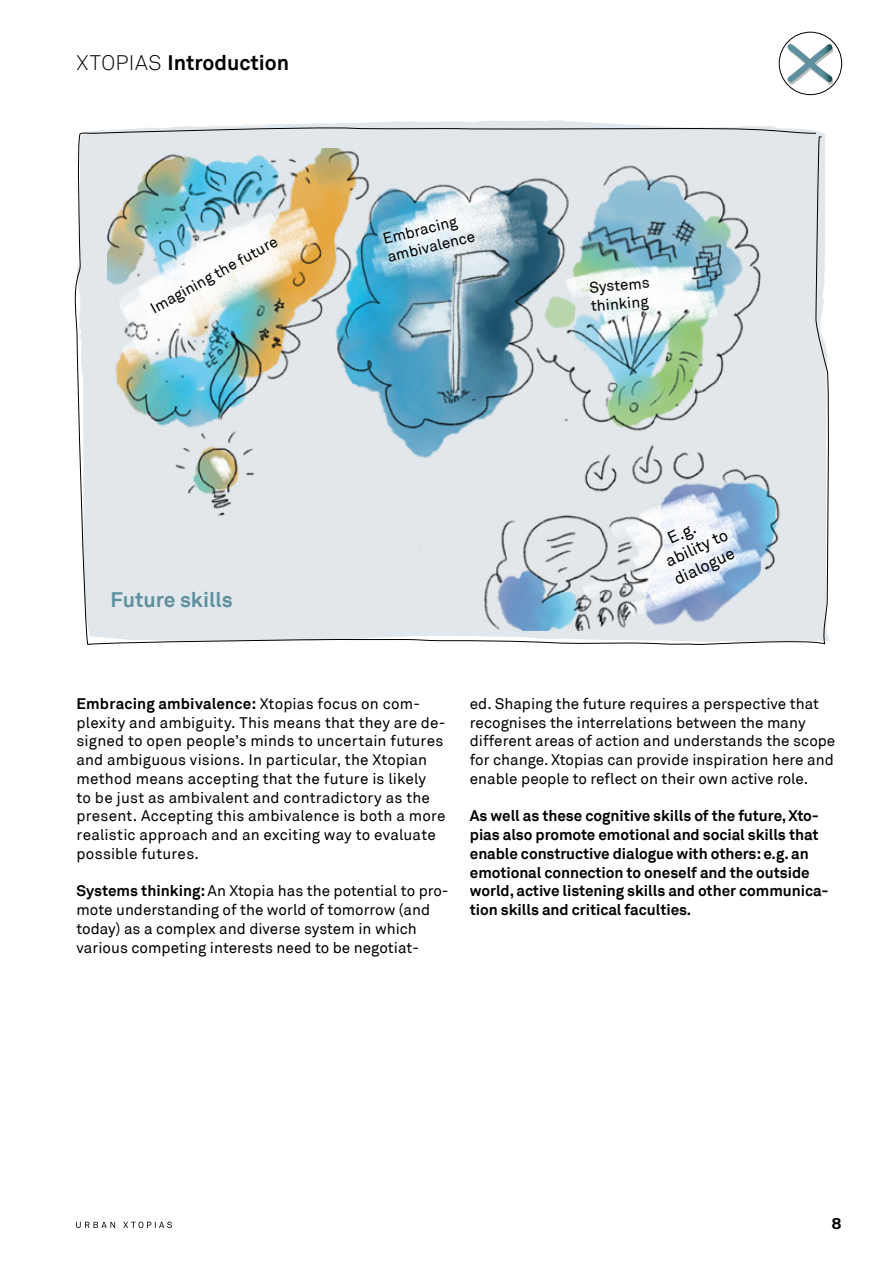
<style>
.page{position:relative;width:893px;height:1263px;background:#fff}
.page>*{position:absolute;margin:0;border:0;box-sizing:border-box;transform-origin:0 0}
.t1{font:700 21px "Akkurat";color:#000}
.t2{font:700 21px "Akkurat";color:#5f909f}
.t3{font:16.5px/19.8px "Akkurat";color:#000}
.t4{font:700 15.75px "Akkurat";color:#000;scale:1.14 1}
.t5{font:15.3px/18.8px "Akkurat";color:#000}
.t6{font:700 15.3px/18.8px "Akkurat";letter-spacing:-.005em;color:#000}
.s1{font-weight:300}
.s2{font-weight:700}
</style>
<div class="page">
<div style="left:779px;top:32px;width:63px;height:63px;border:1px solid #000;border-radius:50%"></div>
<svg style="left:782px;top:39px;width:56px;height:50px"></svg>
<svg style="left:76px;top:1221px;width:96px;height:7px"></svg>
<svg style="left:74px;top:126px;width:756px;height:519px;background:#dce1e5"></svg>
<img style="left:108px;top:149px;width:679px;height:481px">
<h1 class="t1" style="left:77px;top:49px;width:214px"><span class="s1">XTOPIAS</span> Introduction</h1>
<p class="t5" style="left:147px;top:301px;width:144px;rotate:-29deg">Imagining the future</p>
<p class="t5" style="left:381px;top:231px;width:91px;line-height:18.3px;rotate:-14deg">Embracing ambivalence</p>
<h1 class="t2" style="left:111px;top:586px;width:124px">Future skills</h1>
<p class="t5" style="left:589px;top:279px;width:62px;line-height:18.3px;rotate:-5deg">Systems thinking</p>
<p class="t3" style="left:654px;top:535px;width:68px;text-indent:11px;rotate:-25deg">E.g. ability to dialogue</p>
<p class="t5" style="left:77px;top:694px;width:371px"><span class="s2">Embracing ambivalence:</span> Xtopias focus on com&shy;plexity and ambiguity. This means that they are de&shy;signed to open people’s minds to uncertain futures and ambiguous visions. In particular, the Xtopian method means accepting that the future is likely<br>to be just as ambivalent and contradictory as the present. Accepting this ambivalence is both a more realistic approach and an exciting way to evaluate possible futures.</p>
<p class="t5" style="left:77px;top:882px;width:374px"><span class="s2">Systems thinking:</span> An Xtopia has the potential to pro&shy;mote understanding of the world of tomorrow (and today) as a complex and diverse system in which various competing interests need to be negotiat-</p>
<p class="t5" style="left:470px;top:694px;width:367px">ed. Shaping the future requires a perspective that recognises the interrelations between the many different areas of action and understands the scope for change. Xtopias can provide inspiration here and enable people to reflect on their own active role.</p>
<p class="t6" style="left:470px;top:807px;width:360px">As well as these cognitive skills of the future, Xto&shy;pias also promote emotional and social skills that enable constructive dialogue with others: e.g. an emotional connection to oneself and the outside world, active listening skills and other communica&shy;tion skills and critical faculties.</p>
<p class="t4" style="left:831px;top:1213px;width:10px">8</p>
</div>
